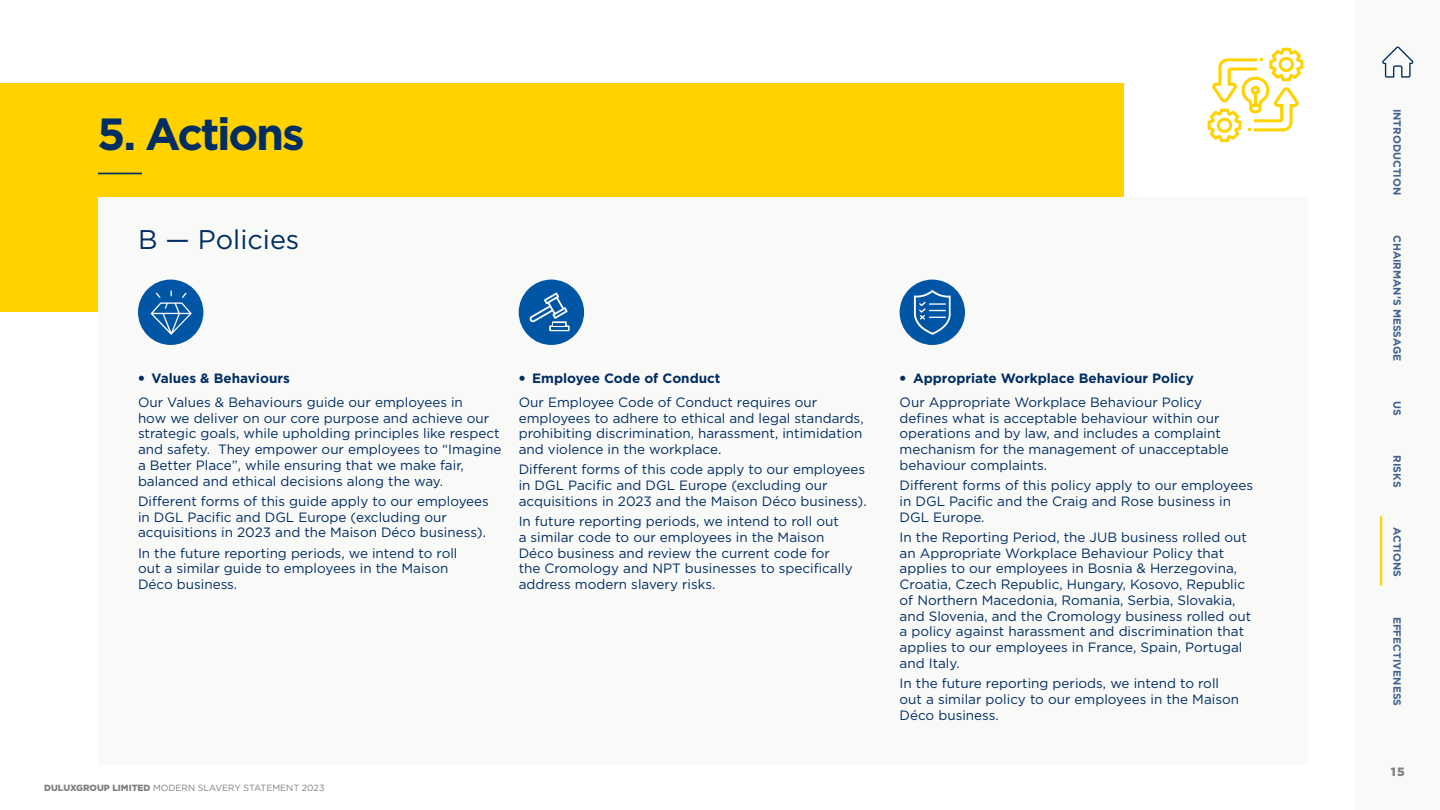
<style>
.page{position:relative;width:1440px;height:810px;background:#fff}
.page>*{position:absolute;margin:0;border:0;box-sizing:border-box;transform-origin:0 0}
.Heading{font:700 45px "Gotham";letter-spacing:-.05em;color:#002d62}
.t1{font:27px "Gotham";color:#002d62}
.t2{font:13.5px/15.8px "Gotham";color:#002d62}
.t3{font:700 13.5px "Gotham";color:#002d62}
.t4{font:900 12px "Gotham";color:#807f83}
.t5{font:700 10.5px "Gotham";color:#406289}
.t6{font:9px "Gotham";color:#807f83}
.s1{font-weight:900}
</style>
<div class="page">
<div style="left:0;top:84px;width:1123px;height:228px;background:#ffd200"></div>
<div style="left:98px;top:198px;width:1210px;height:567px;background:#f9f9f8"></div>
<svg style="left:138px;top:280px;width:65px;height:65px"></svg>
<svg style="left:519px;top:280px;width:65px;height:65px"></svg>
<svg style="left:900px;top:280px;width:65px;height:65px"></svg>
<hr style="left:98px;top:173px;width:44px;height:1px;background:#002d62">
<svg style="left:1207px;top:48px;width:96px;height:94px"></svg>
<div style="left:1356px;top:0;width:84px;height:810px;background:#f9f9f8"></div>
<svg style="left:1382px;top:46px;width:31px;height:32px"></svg>
<hr style="left:1380px;top:517px;width:2px;height:68px;background:#ffd200">
<p class="Heading" style="left:97px;top:105px;width:209px">5. Actions</p>
<p class="t1" style="left:138px;top:223px;width:163px">B — Policies</p>
<p class="t3" style="left:138px;top:369px;width:153px"><span class="s1">•</span> Values &amp; Behaviours</p>
<p class="t2" style="left:138px;top:394px;width:365px">Our Values &amp; Behaviours guide our employees in<br>how we deliver on our core purpose and achieve our strategic goals, while upholding principles like respect and safety. They empower our employees to “Imagine a Better Place”, while ensuring that we make fair, balanced and ethical decisions along the way.</p>
<p class="t2" style="left:138px;top:493px;width:352px">Different forms of this guide apply to our employees in DGL Pacific and DGL Europe (excluding our acquisitions in 2023 and the Maison Déco business).</p>
<p class="t2" style="left:138px;top:545px;width:321px">In the future reporting periods, we intend to roll out a similar guide to employees in the Maison<br>Déco business.</p>
<p class="t3" style="left:519px;top:369px;width:203px"><span class="s1">•</span> Employee Code of Conduct</p>
<p class="t2" style="left:519px;top:394px;width:346px">Our Employee Code of Conduct requires our employees to adhere to ethical and legal standards, prohibiting discrimination, harassment, intimidation and violence in the workplace.</p>
<p class="t2" style="left:519px;top:461px;width:349px">Different forms of this code apply to our employees in DGL Pacific and DGL Europe (excluding our acquisitions in 2023 and the Maison Déco business).</p>
<p class="t2" style="left:519px;top:513px;width:336px">In future reporting periods, we intend to roll out<br>a similar code to our employees in the Maison Déco business and review the current code for the Cromology and NPT businesses to specifically address modern slavery risks.</p>
<p class="t6" style="left:44px;top:782px;width:282px"><span class="s1">DULUXGROUP LIMITED</span> MODERN SLAVERY STATEMENT 2023</p>
<p class="t3" style="left:900px;top:369px;width:296px"><span class="s1">•</span> Appropriate Workplace Behaviour Policy</p>
<p class="t2" style="left:900px;top:394px;width:331px">Our Appropriate Workplace Behaviour Policy defines what is acceptable behaviour within our operations and by law, and includes a complaint mechanism for the management of unacceptable behaviour complaints.</p>
<p class="t2" style="left:900px;top:477px;width:355px">Different forms of this policy apply to our employees in DGL Pacific and the Craig and Rose business in<br>DGL Europe.</p>
<p class="t2" style="left:900px;top:529px;width:353px">In the Reporting Period, the JUB business rolled out an Appropriate Workplace Behaviour Policy that applies to our employees in Bosnia &amp; Herzegovina, Croatia, Czech Republic, Hungary, Kosovo, Republic of Northern Macedonia, Romania, Serbia, Slovakia, and Slovenia, and the Cromology business rolled out a policy against harassment and discrimination that applies to our employees in France, Spain, Portugal and Italy.</p>
<p class="t2" style="left:900px;top:675px;width:341px">In the future reporting periods, we intend to roll out a similar policy to our employees in the Maison<br>Déco business.</p>
<p class="t5" style="left:1404px;top:109px;width:88px;rotate:90deg">INTRODUCTION</p>
<p class="t5" style="left:1404px;top:235px;width:128px;rotate:90deg">CHAIRMAN’S MESSAGE</p>
<p class="t5" style="left:1404px;top:401px;width:16px;rotate:90deg">US</p>
<p class="t5" style="left:1404px;top:455px;width:34px;rotate:90deg">RISKS</p>
<p class="t5" style="left:1404px;top:527px;width:51px;rotate:90deg">ACTIONS</p>
<p class="t5" style="left:1404px;top:616px;width:91px;rotate:90deg">EFFECTIVENESS</p>
<p class="t4" style="left:1391px;top:764px;width:15px">15</p>
</div>
